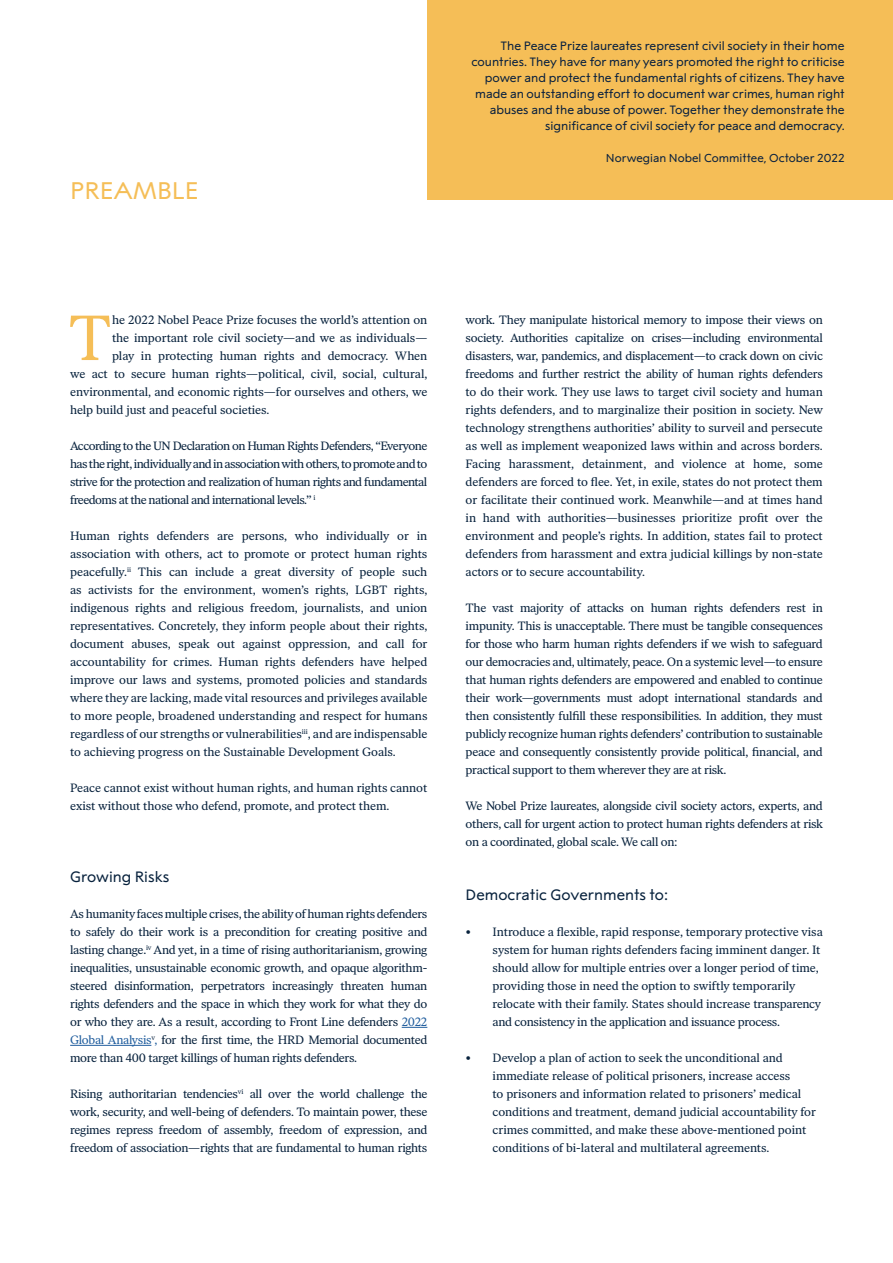
<style>
.page{position:relative;width:893px;height:1263px;background:#fff}
.page>*{position:absolute;margin:0;border:0;box-sizing:border-box;transform-origin:0 0}
.t1{font:63.45px "Ivar Text";color:#f5be57}
.t2{font:24px "Alfred Sans";color:#f5be57}
.t3{font:15px "Alfred Sans";color:#08223d}
.t4{font:12px/18px "Ivar Text";letter-spacing:-.01em;color:#08223d;text-align:justify}
.t5{font:12px/16px "Alfred Sans";color:#0b223f;text-align:right}
.t6{font:11.55px "Alfred Sans";color:#0b223f}
.s1{color:#215e9e}
</style>
<div class="page">
<svg style="left:402px;top:1027px;width:25px;height:1px"></svg>
<hr style="left:70px;top:1045px;width:81px;height:1px;background:#215e9e">
<div style="left:427px;top:0;width:466px;height:199px;background:#f5be57"></div>
<h2 class="t2" style="left:70px;top:177px;width:130px">PREAMBLE</h2>
<p class="t5" style="left:471px;top:37px;width:375px">The Peace Prize laureates represent civil society in their home countries. They have for many years promoted the right to criticise power and protect the fundamental rights of citizens. They have made an outstanding effort to document war crimes, human right abuses and the abuse of power. Together they demonstrate the significance of civil society for peace and democracy.</p>
<p class="t6" style="left:606px;top:151px;width:240px">Norwegian Nobel Committee, October 2022</p>
<h1 class="t1" style="left:68px;top:301px;width:46px">T</h1>
<p class="t4" style="left:112px;top:311px;width:317px">he 2022 Nobel Peace Prize focuses the world’s attention on</p>
<p class="t4" style="left:112px;top:329px;width:317px">the important role civil society—and we as individuals—</p>
<p class="t4" style="left:112px;top:347px;width:317px">play in protecting human rights and democracy. When</p>
<p class="t4" style="left:70px;top:365px;width:359px">we act to secure human rights—political, civil, social, cultural,</p>
<p class="t4" style="left:70px;top:383px;width:359px">environmental, and economic rights—for ourselves and others, we</p>
<p class="t4" style="left:70px;top:401px;width:201px">help build just and peaceful societies.</p>
<p class="t4" style="left:70px;top:437px;width:359px">According to the UN Declaration on Human Rights Defenders, “Everyone has the right, individually and in association with others, to promote and to strive for the protection and realization of human rights and fundamental freedoms at the national and international levels.” <sup>i</sup></p>
<p class="t4" style="left:70px;top:527px;width:359px">Human rights defenders are persons, who individually or in association with others, act to promote or protect human rights peacefully.<sup>ii</sup> This can include a great diversity of people such as activists for the environment, women’s rights, LGBT rights, indigenous rights and religious freedom, journalists, and union representatives. Concretely, they inform people about their rights, document abuses, speak out against oppression, and call for accountability for crimes. Human rights defenders have helped improve our laws and systems, promoted policies and standards where they are lacking, made vital resources and privileges available to more people, broadened understanding and respect for humans regardless of our strengths or vulnerabilities<sup>iii</sup>, and are indispensable to achieving progress on the Sustainable Development Goals.</p>
<p class="t4" style="left:70px;top:779px;width:359px">Peace cannot exist without human rights, and human rights cannot exist without those who defend, promote, and protect them.</p>
<p class="t3" style="left:70px;top:868px;width:101px">Growing Risks</p>
<p class="t4" style="left:70px;top:905px;width:359px">As humanity faces multiple crises, the ability of human rights defenders to safely do their work is a precondition for creating positive and lasting change.<sup>iv</sup> And yet, in a time of rising authoritarianism, growing inequalities, unsustainable economic growth, and opaque algorithm&shy;steered disinformation, perpetrators increasingly threaten human rights defenders and the space in which they work for what they do or who they are. As a result, according to Front Line defenders <span class="s1">2022<br>Global Analysis</span><sup>v</sup><span class="s1">,</span> for the first time, the HRD Memorial documented more than 400 target killings of human rights defenders.</p>
<p class="t4" style="left:70px;top:1085px;width:359px">Rising authoritarian tendencies<sup>vi</sup> all over the world challenge the work, security, and well-being of defenders. To maintain power, these regimes repress freedom of assembly, freedom of expression, and freedom of association—rights that are fundamental to human rights</p>
<p class="t4" style="left:466px;top:311px;width:359px">work. They manipulate historical memory to impose their views on society. Authorities capitalize on crises—including environmental disasters, war, pandemics, and displacement—to crack down on civic freedoms and further restrict the ability of human rights defenders to do their work. They use laws to target civil society and human rights defenders, and to marginalize their position in society. New technology strengthens authorities’ ability to surveil and persecute as well as implement weaponized laws within and across borders.<br>Facing harassment, detainment, and violence at home, some defenders are forced to flee. Yet, in exile, states do not protect them or facilitate their continued work. Meanwhile—and at times hand in hand with authorities—businesses prioritize profit over the environment and people’s rights. In addition, states fail to protect defenders from harassment and extra judicial killings by non-state actors or to secure accountability.</p>
<p class="t4" style="left:466px;top:599px;width:359px">The vast majority of attacks on human rights defenders rest in impunity. This is unacceptable. There must be tangible consequences for those who harm human rights defenders if we wish to safeguard our democracies and, ultimately, peace. On a systemic level—to ensure that human rights defenders are empowered and enabled to continue their work—governments must adopt international standards and then consistently fulfill these responsibilities. In addition, they must publicly recognize human rights defenders’ contribution to sustainable peace and consequently consistently provide political, financial, and practical support to them wherever they are at risk.</p>
<p class="t4" style="left:466px;top:797px;width:359px">We Nobel Prize laureates, alongside civil society actors, experts, and others, call for urgent action to protect human rights defenders at risk on a coordinated, global scale. We call on:</p>
<p class="t3" style="left:466px;top:886px;width:204px">Democratic Governments to:</p>
<p class="t4" style="left:493px;top:923px;width:332px;text-align:left;text-indent:-27px">• Introduce a flexible, rapid response, temporary protective visa system for human rights defenders facing imminent danger. It should allow for multiple entries over a longer period of time, providing those in need the option to swiftly temporarily relocate with their family. States should increase transparency and consistency in the application and issuance process.</p>
<p class="t4" style="left:493px;top:1049px;width:325px;text-align:left;text-indent:-27px">• Develop a plan of action to seek the unconditional and immediate release of political prisoners, increase access<br>to prisoners and information related to prisoners’ medical conditions and treatment, demand judicial accountability for crimes committed, and make these above-mentioned point conditions of bi-lateral and multilateral agreements.</p>
</div>
